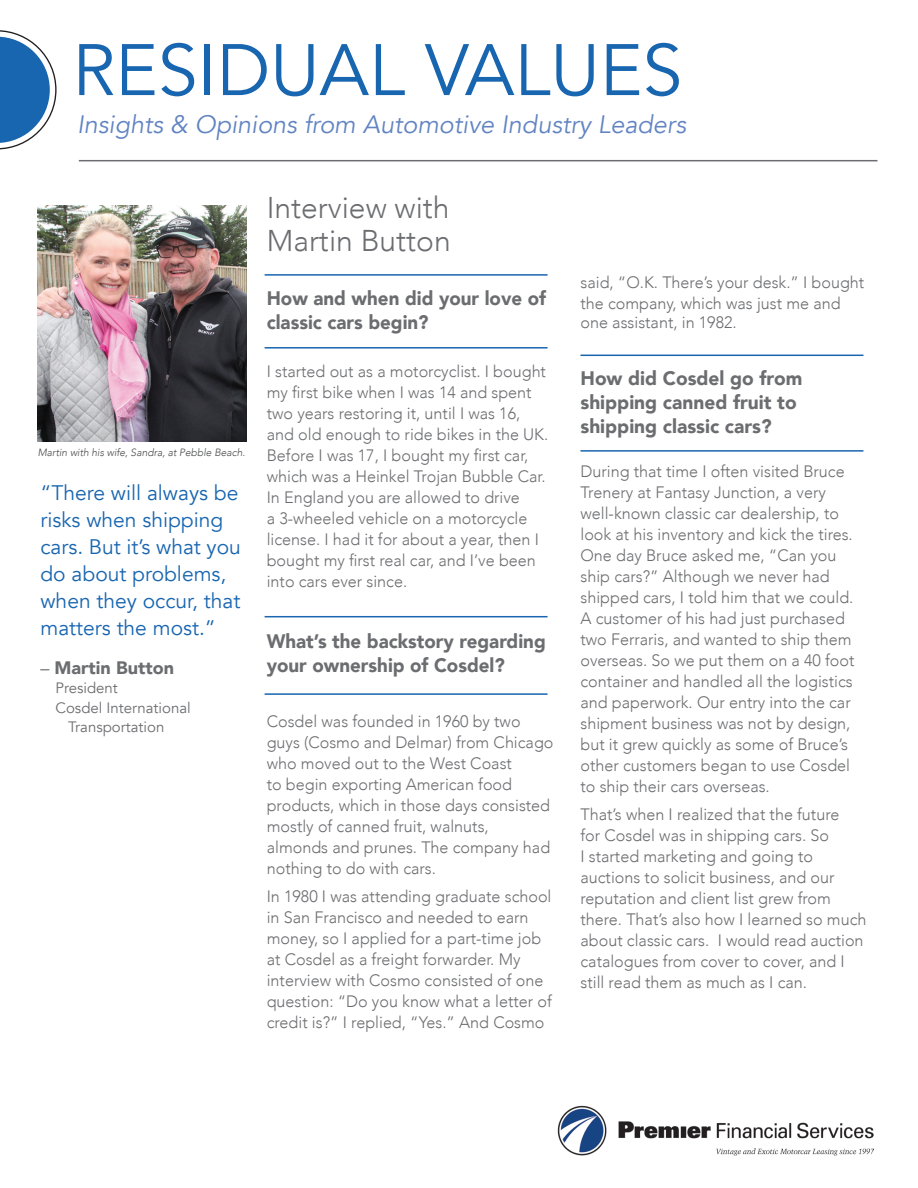
<style>
.page{position:relative;width:918px;height:1188px;background:#fff}
.page>*{position:absolute;margin:0;border:0;box-sizing:border-box;transform-origin:0 0}
.t1{font:72px "Avenir";color:#1865b0}
.t2{font:300 30px/33px "Avenir";color:#6c6d70}
.t3{font:italic 25.2px "Avenir";color:#6284c2}
.t4{font:21px/27px "Avenir";color:#1865b0}
.t5{font:900 19.5px/24px "Avenir";color:#6c6d70;scale:.96 1}
.t6{font:900 19.5px/24px "Avenir";color:#6c6d70}
.t7{font:900 18px "Avenir";color:#6c6d70}
.t8{font:300 16.5px/21px "Avenir";color:#6c6d70}
.t9{font:15px "Avenir";color:#6c6d70}
.t10{font:italic 300 10.5px "Avenir";color:#494a4a}
.s1{font-weight:400}
</style>
<div class="page">
<img style="left:38px;top:205px;width:208px;height:237px">
<hr style="left:79px;top:160px;width:799px;height:1px;background:#6c6d70">
<img style="left:557px;top:1106px;width:316px;height:50px">
<hr style="left:265px;top:274px;width:283px;height:2px;background:#1865b0">
<hr style="left:580px;top:355px;width:283px;height:1px;background:#1865b0">
<hr style="left:580px;top:450px;width:283px;height:2px;background:#1865b0">
<hr style="left:265px;top:347px;width:283px;height:2px;background:#1865b0">
<hr style="left:265px;top:616px;width:283px;height:1px;background:#1865b0">
<hr style="left:265px;top:693px;width:283px;height:2px;background:#1865b0">
<svg style="left:0;top:30px;width:57px;height:120px"></svg>
<h1 class="t1" style="left:72px;top:27px;width:612px">RESIDUAL VALUES</h1>
<h3 class="t3" style="left:77px;top:110px;width:610px">Insights &amp; Opinions from Automotive Industry Leaders</h3>
<p class="t10" style="left:38px;top:446px;width:209px">Martin with his wife, Sandra, at Pebble Beach.</p>
<p class="t4" style="left:40px;top:479px;width:202px">“There will always be risks when shipping cars. But it’s what you do about problems, when they occur, that matters the most.”</p>
<p class="t7" style="left:40px;top:652px;width:135px"><span class="s1">–</span> Martin Button</p>
<p class="t9" style="left:56px;top:679px;width:64px">President</p>
<p class="t9" style="left:56px;top:698px;width:137px">Cosdel International</p>
<p class="t9" style="left:68px;top:718px;width:98px">Transportation</p>
<h2 class="t2" style="left:267px;top:191px;width:186px">Interview with<br>Martin Button</h2>
<p class="t5" style="left:267px;top:286px;width:292px">How and when did your love of classic cars begin?</p>
<p class="t8" style="left:267px;top:361px;width:283px">I started out as a motorcyclist. I bought my first bike when I was 14 and spent two years restoring it, until I was 16, and old enough to ride bikes in the UK.<br>Before I was 17, I bought my first car, which was a Heinkel Trojan Bubble Car.<br>In England you are allowed to drive<br>a 3-wheeled vehicle on a motorcycle license. I had it for about a year, then I bought my first real car, and I’ve been into cars ever since.</p>
<p class="t5" style="left:267px;top:629px;width:292px">What’s the backstory regarding your ownership of Cosdel?</p>
<p class="t8" style="left:267px;top:711px;width:288px">Cosdel was founded in 1960 by two guys (Cosmo and Delmar) from Chicago who moved out to the West Coast<br>to begin exporting American food products, which in those days consisted mostly of canned fruit, walnuts, almonds and prunes. The company had nothing to do with cars.</p>
<p class="t8" style="left:267px;top:886px;width:287px">In 1980 I was attending graduate school in San Francisco and needed to earn money, so I applied for a part-time job at Cosdel as a freight forwarder. My interview with Cosmo consisted of one question: “Do you know what a letter of credit is?” I replied, “Yes.” And Cosmo</p>
<p class="t8" style="left:581px;top:272px;width:285px">said, “O.K. There’s your desk.” I bought the company, which was just me and</p>
<p class="t8" style="left:581px;top:312px;width:158px">one assistant, in 1982.</p>
<p class="t6" style="left:580px;top:366px;width:223px">How did Cosdel go from shipping canned fruit to shipping classic cars?</p>
<p class="t8" style="left:580px;top:461px;width:276px">During that time I often visited Bruce Trenery at Fantasy Junction, a very well-known classic car dealership, to look at his inventory and kick the tires.<br>One day Bruce asked me, “Can you ship cars?” Although we never had shipped cars, I told him that we could.<br>A customer of his had just purchased two Ferraris, and wanted to ship them overseas. So we put them on a 40 foot container and handled all the logistics and paperwork. Our entry into the car shipment business was not by design, but it grew quickly as some of Bruce’s other customers began to use Cosdel to ship their cars overseas.</p>
<p class="t8" style="left:580px;top:803px;width:287px">That’s when I realized that the future<br>for Cosdel was in shipping cars. So<br>I started marketing and going to auctions to solicit business, and our reputation and client list grew from there. That’s also how I learned so much about classic cars. I would read auction catalogues from cover to cover, and I still read them as much as I can.</p>
</div>
